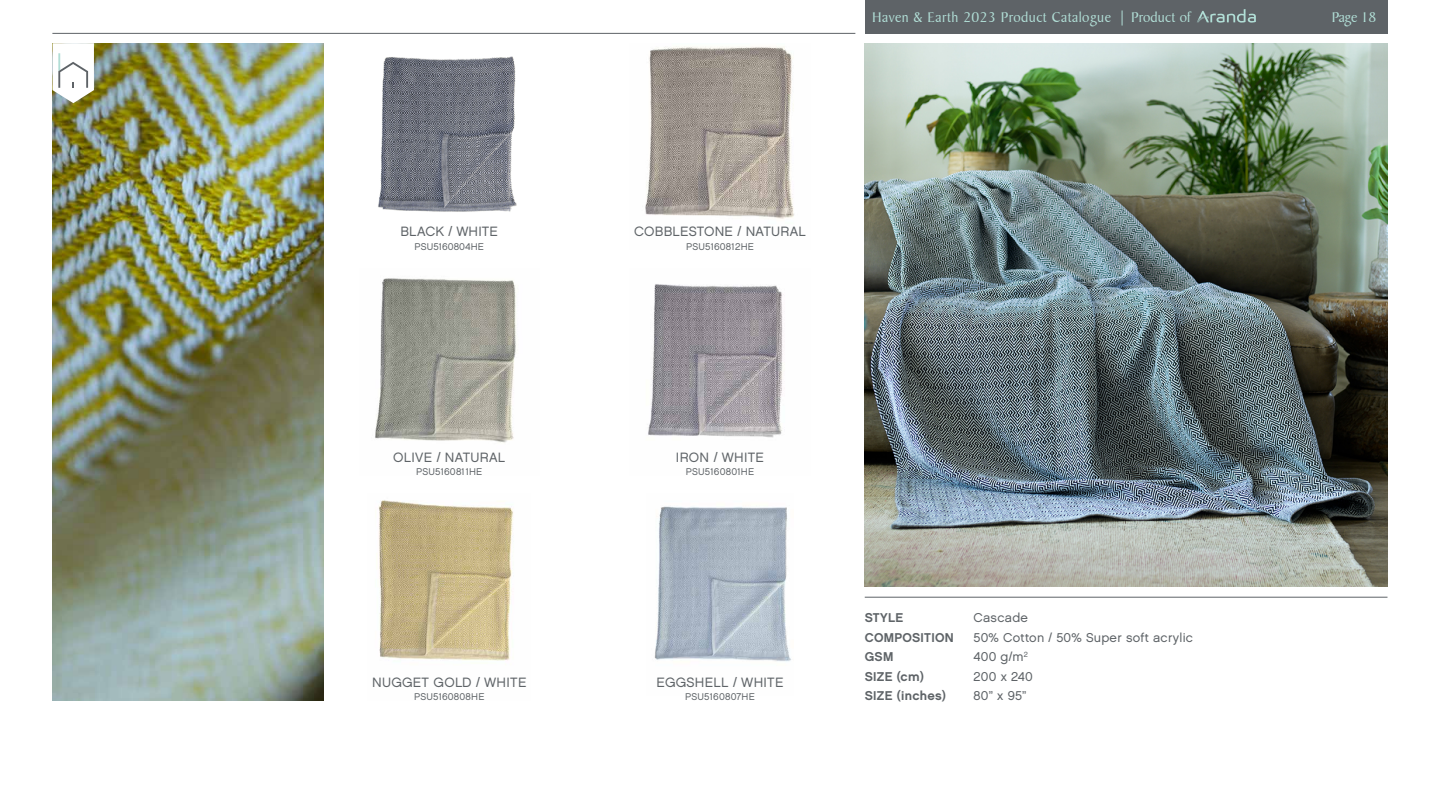
<style>
.page{position:relative;width:1440px;height:810px;background:#fff}
.page>*{position:absolute;margin:0;border:0;box-sizing:border-box;transform-origin:0 0}
.t1{font:15px "Baker Signet BT";letter-spacing:.03em;color:#b1ded6}
.t2{font:13.5px "Chalet London Nineteen Sixty";letter-spacing:.02em;color:#5e6367}
.t3{font:12.75px "Chalet London Nineteen Sixty";letter-spacing:.02em;color:#5e6367}
.t4{font:12.75px "Chalet New York Nineteen Sixty";letter-spacing:.02em;color:#5e6367}
.t5{font:9.75px "Chalet London Nineteen Sixty";letter-spacing:.02em;color:#5e6367}
</style>
<div class="page">
<div style="left:865px;top:0;width:523px;height:34px;background:#5e6367"></div>
<svg style="left:1197px;top:9px;width:59px;height:14px"></svg>
<hr style="left:52px;top:33px;width:803px;height:1px;background:#5e6367">
<img style="left:52px;top:43px;width:271px;height:657px">
<img style="left:378px;top:56px;width:139px;height:156px">
<img style="left:375px;top:278px;width:141px;height:165px">
<img style="left:378px;top:500px;width:135px;height:161px">
<img style="left:645px;top:46px;width:149px;height:173px">
<img style="left:648px;top:284px;width:135px;height:154px">
<img style="left:654px;top:506px;width:137px;height:156px">
<img style="left:865px;top:43px;width:523px;height:544px">
<svg style="left:52px;top:43px;width:42px;height:60px"></svg>
<hr style="left:865px;top:597px;width:523px;height:1px;background:#5e6367">
<p class="t1" style="left:872px;top:8px;width:320px">Haven &amp; Earth 2023 Product Catalogue | Product of</p>
<p class="t1" style="left:1332px;top:8px;width:46px">Page 18</p>
<p class="t2" style="left:401px;top:223px;width:99px">BLACK / WHITE</p>
<p class="t5" style="left:415px;top:240px;width:71px">PSU5160804HE</p>
<p class="t2" style="left:634px;top:223px;width:173px">COBBLESTONE / NATURAL</p>
<p class="t5" style="left:686px;top:240px;width:69px">PSU5160812HE</p>
<p class="t2" style="left:393px;top:449px;width:113px">OLIVE / NATURAL</p>
<p class="t5" style="left:416px;top:466px;width:68px">PSU5160811HE</p>
<p class="t2" style="left:676px;top:449px;width:90px">IRON / WHITE</p>
<p class="t5" style="left:686px;top:466px;width:70px">PSU5160801HE</p>
<p class="t2" style="left:372px;top:674px;width:156px">NUGGET GOLD / WHITE</p>
<p class="t5" style="left:414px;top:691px;width:72px">PSU5160808HE</p>
<p class="t2" style="left:657px;top:674px;width:128px">EGGSHELL / WHITE</p>
<p class="t5" style="left:685px;top:691px;width:71px">PSU5160807HE</p>
<p class="t4" style="left:865px;top:610px;width:40px">STYLE</p>
<p class="t3" style="left:973px;top:610px;width:56px">Cascade</p>
<p class="t4" style="left:865px;top:630px;width:90px">COMPOSITION</p>
<p class="t3" style="left:973px;top:630px;width:221px">50% Cotton / 50% Super soft acrylic</p>
<p class="t4" style="left:865px;top:649px;width:30px">GSM</p>
<p class="t3" style="left:973px;top:649px;width:56px">400 g/m<sup>2</sup></p>
<p class="t4" style="left:865px;top:669px;width:61px">SIZE (cm)</p>
<p class="t3" style="left:973px;top:669px;width:61px">200 x 240</p>
<p class="t4" style="left:865px;top:688px;width:83px">SIZE (inches)</p>
<p class="t3" style="left:973px;top:688px;width:55px">80” x 95”</p>
</div>
